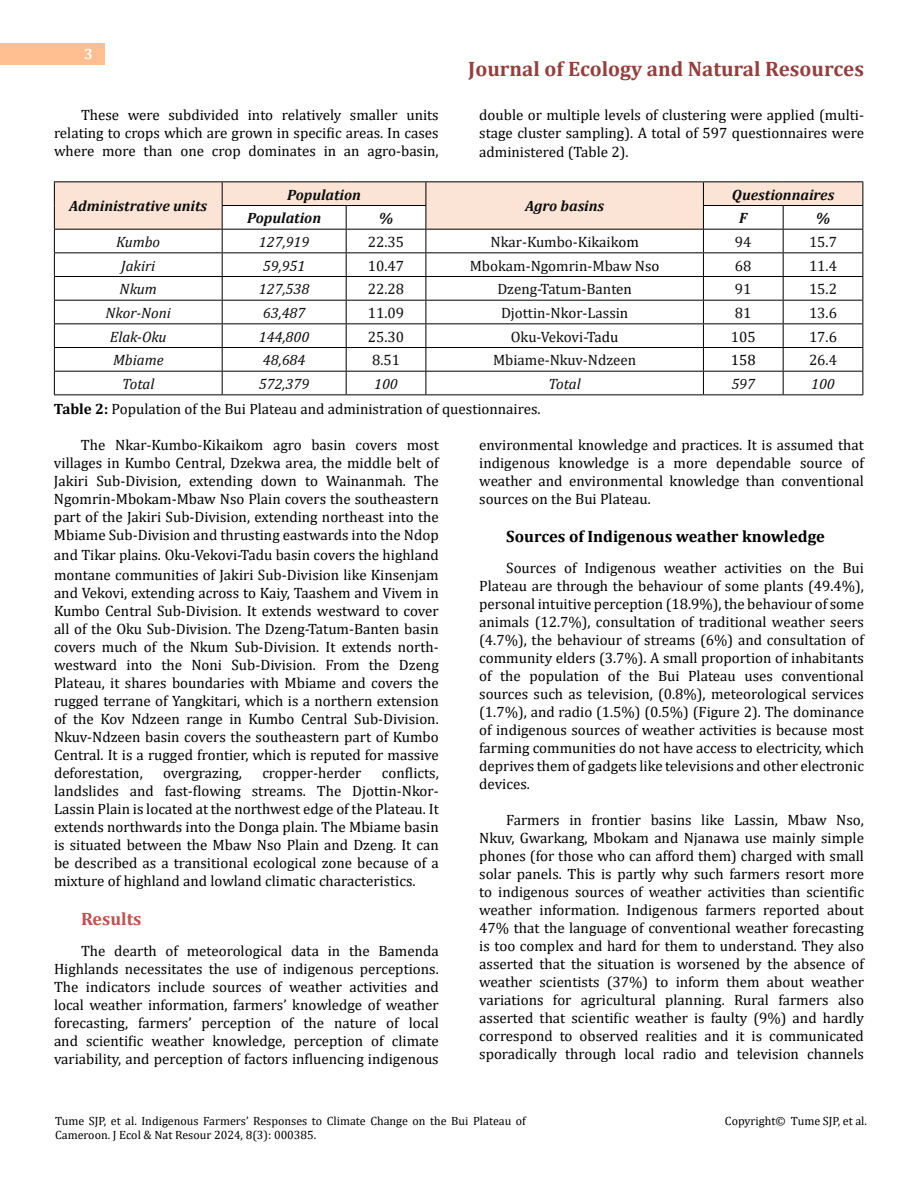
<style>
.page{position:relative;width:918px;height:1188px;background:#fff}
.page>*{position:absolute;margin:0;border:0;box-sizing:border-box;transform-origin:0 0}
.t1{font:700 21px "Cambria";color:#953f3c}
.t2{font:700 18px "Cambria";color:#c0504d}
.t3{font:700 16.5px "Cambria";color:#000}
.t4{font:15px/18px "Cambria";color:#000;text-align:justify}
.t5{font:15px "Cambria";color:#0d0d0d}
.t6{font:italic 15px "Cambria";color:#0d0d0d}
.t7{font:italic 700 15px "Cambria";color:#0d0d0d}
.t8{font:700 15px "Cambria";color:#fff}
.t9{font:12px/14.4px "Cambria";color:#000}
.s1{color:#000}
.s2{font-weight:700}
</style>
<div class="page">
<div style="left:0;top:43px;width:105px;height:21px;background:#ffbf91"></div>
<hr style="left:54px;top:181px;width:168px;height:1px;background:#000">
<hr style="left:222px;top:181px;width:124px;height:1px;background:#000">
<hr style="left:346px;top:181px;width:80px;height:1px;background:#000">
<hr style="left:426px;top:181px;width:277px;height:1px;background:#000">
<hr style="left:703px;top:181px;width:80px;height:1px;background:#000">
<hr style="left:783px;top:181px;width:80px;height:1px;background:#000">
<svg style="left:54px;top:182px;width:809px;height:212px"></svg>
<hr style="left:54px;top:394px;width:168px;height:1px;background:#000">
<hr style="left:222px;top:394px;width:124px;height:1px;background:#000">
<hr style="left:346px;top:394px;width:80px;height:1px;background:#000">
<hr style="left:426px;top:394px;width:277px;height:1px;background:#000">
<hr style="left:703px;top:394px;width:80px;height:1px;background:#000">
<hr style="left:783px;top:394px;width:80px;height:1px;background:#000">
<p class="t8" style="left:84px;top:44px;width:10px">3</p>
<h1 class="t1" style="left:468px;top:54px;width:397px">Journal of Ecology and Natural Resources</h1>
<p class="t4" style="left:54px;top:105px;width:386px;text-indent:27px">These were subdivided into relatively smaller units relating to crops which are grown in specific areas. In cases where more than one crop dominates in an agro-basin,</p>
<p class="t4" style="left:479px;top:105px;width:386px">double or multiple levels of clustering were applied (multi&shy;stage cluster sampling). A total of 597 questionnaires were</p>
<p class="t4" style="left:479px;top:143px;width:151px">administered (Table 2).</p>
<p class="t7" style="left:69px;top:196px;width:140px">Administrative units</p>
<p class="t7" style="left:287px;top:184px;width:76px">Population</p>
<p class="t7" style="left:732px;top:184px;width:104px">Questionnaires</p>
<p class="t7" style="left:525px;top:196px;width:81px">Agro basins</p>
<p class="t7" style="left:247px;top:207px;width:76px">Population</p>
<p class="t7" style="left:379px;top:207px;width:16px">%</p>
<p class="t7" style="left:739px;top:207px;width:10px">F</p>
<p class="t7" style="left:816px;top:207px;width:16px">%</p>
<p class="t6" style="left:116px;top:231px;width:45px">Kumbo</p>
<p class="t6" style="left:259px;top:231px;width:52px">127,919</p>
<p class="t5" style="left:368px;top:233px;width:38px">22.35</p>
<p class="t5" style="left:491px;top:233px;width:150px">Nkar-Kumbo-Kikaik<span class="s1">om</span></p>
<p class="t5" style="left:735px;top:233px;width:18px">94</p>
<p class="t5" style="left:809px;top:233px;width:30px">15.7</p>
<p class="t6" style="left:121px;top:255px;width:36px">Jakiri</p>
<p class="t6" style="left:263px;top:255px;width:44px">59,951</p>
<p class="t5" style="left:368px;top:257px;width:38px">10.47</p>
<p class="t5" style="left:470px;top:257px;width:191px">Mbokam-Ngomrin-Mbaw Ns<span class="s1">o</span></p>
<p class="t5" style="left:735px;top:257px;width:18px">68</p>
<p class="t5" style="left:809px;top:257px;width:30px">11.4</p>
<p class="t6" style="left:120px;top:278px;width:39px">Nkum</p>
<p class="t6" style="left:259px;top:278px;width:52px">127,538</p>
<p class="t5" style="left:368px;top:280px;width:38px">22.28</p>
<p class="t5" style="left:497px;top:280px;width:136px">Dzeng-Tatum-Bant<span class="s1">en</span></p>
<p class="t5" style="left:735px;top:280px;width:18px">91</p>
<p class="t5" style="left:809px;top:280px;width:30px">15.2</p>
<p class="t6" style="left:106px;top:302px;width:67px">Nkor-Noni</p>
<p class="t6" style="left:263px;top:302px;width:44px">63,487</p>
<p class="t5" style="left:368px;top:304px;width:38px">11.09</p>
<p class="t5" style="left:501px;top:304px;width:129px">Djottin-Nkor-Lassi<span class="s1">n</span></p>
<p class="t5" style="left:735px;top:304px;width:18px">81</p>
<p class="t5" style="left:809px;top:304px;width:30px">13.6</p>
<p class="t6" style="left:110px;top:326px;width:58px">Elak-Oku</p>
<p class="t6" style="left:259px;top:326px;width:52px">144,800</p>
<p class="t5" style="left:368px;top:328px;width:38px">25.30</p>
<p class="t5" style="left:511px;top:328px;width:109px">Oku-Vekovi-Ta<span class="s1">du</span></p>
<p class="t5" style="left:731px;top:328px;width:26px">105</p>
<p class="t5" style="left:809px;top:328px;width:30px">17.6</p>
<p class="t6" style="left:113px;top:349px;width:52px">Mbiame</p>
<p class="t6" style="left:263px;top:349px;width:44px">48,684</p>
<p class="t5" style="left:372px;top:351px;width:30px">8.51</p>
<p class="t5" style="left:493px;top:351px;width:145px">Mbiame-Nkuv-Ndzeen</p>
<p class="t4" style="left:731px;top:351px;width:26px">158</p>
<p class="t5" style="left:809px;top:351px;width:30px">26.4</p>
<p class="t6" style="left:122px;top:373px;width:34px">Total</p>
<p class="t6" style="left:259px;top:373px;width:52px">572,379</p>
<p class="t6" style="left:374px;top:373px;width:25px">100</p>
<p class="t6" style="left:549px;top:373px;width:34px">Total</p>
<p class="t6" style="left:731px;top:373px;width:25px">597</p>
<p class="t6" style="left:811px;top:373px;width:25px">100</p>
<p class="t4" style="left:54px;top:400px;width:488px"><span class="s2">Table 2:</span> Population of the Bui Plateau and administration of questionnaires.</p>
<p class="t4" style="left:54px;top:436px;width:386px;text-indent:27px">The Nkar-Kumbo-Kikaikom agro basin covers most villages in Kumbo Central, Dzekwa area, the middle belt of Jakiri Sub-Division, extending down to Wainanmah. The Ngomrin-Mbokam-Mbaw Nso Plain covers the southeastern part of the Jakiri Sub-Division, extending northeast into the Mbiame Sub-Division and thrusting eastwards into the Ndop</p>
<p class="t4" style="left:54px;top:545px;width:386px;line-height:19.8px">and Tikar plains. Oku-Vekovi-Tadu basin covers the highland montane communities of Jakiri Sub-Division like Kinsenjam</p>
<p class="t4" style="left:54px;top:583px;width:386px">and Vekovi, extending across to Kaiy, Taashem and Vivem in Kumbo Central Sub-Division. It extends westward to cover all of the Oku Sub-Division. The Dzeng-Tatum-Banten basin covers much of the Nkum Sub-Division. It extends north&shy;westward into the Noni Sub-Division. From the Dzeng Plateau, it shares boundaries with Mbiame and covers the rugged terrane of Yangkitari, which is a northern extension of the Kov Ndzeen range in Kumbo Central Sub-Division.<br>Nkuv-Ndzeen basin covers the southeastern part of Kumbo Central. It is a rugged frontier, which is reputed for massive deforestation,</p>
<p class="t4" style="left:479px;top:436px;width:386px">environmental knowledge and practices. It is assumed that indigenous knowledge is a more dependable source of weather and environmental knowledge than conventional sources on the Bui Plateau.</p>
<p class="t3" style="left:506px;top:524px;width:320px">Sources of Indigenous weather knowledge</p>
<p class="t4" style="left:479px;top:559px;width:386px;text-indent:27px">Sources of Indigenous weather activities on the Bui Plateau are through the behaviour of some plants (49.4%), personal intuitive perception (18.9%), the behaviour of some animals (12.7%), consultation of traditional weather seers (4.7%), the behaviour of streams (6%) and consultation of community elders (3.7%). A small proportion of inhabitants of the population of the Bui Plateau uses conventional sources such as television, (0.8%), meteorological services (1.7%), and radio (1.5%) (0.5%) (Figure 2). The dominance of indigenous sources of weather activities is because most farming communities do not have access to electricity, which deprives them of gadgets like televisions and other electronic devices.</p>
<p class="t4" style="left:479px;top:811px;width:386px;text-indent:27px">Farmers in frontier basins like Lassin, Mbaw Nso, Nkuv, Gwarkang, Mbokam and Njanawa use mainly simple phones (for those who can afford them) charged with small solar panels. This is partly why such farmers resort more to indigenous sources of weather activities than scientific weather information. Indigenous farmers reported about 47% that the language of conventional weather forecasting is too complex and hard for them to understand. They also asserted that the situation is worsened by the absence of weather scientists (37%) to inform them about weather variations for agricultural planning. Rural farmers also asserted that scientific weather is faulty (9%) and hardly correspond to observed realities and it is communicated sporadically through local radio and television channels</p>
<p class="t4" style="left:54px;top:763px;width:386px;text-indent:328px">conflicts, landslides and fast-flowing streams. The Djottin-Nkor-Lassin Plain is located at the northwest edge of the Plateau. It extends northwards into the Donga plain. The Mbiame basin is situated between the Mbaw Nso Plain and Dzeng. It can be described as a transitional ecological zone because of a mixture of highland and lowland climatic characteristics.</p>
<p class="t2" style="left:81px;top:906px;width:62px">Results</p>
<p class="t4" style="left:54px;top:942px;width:386px;text-indent:27px">The dearth of meteorological data in the Bamenda Highlands necessitates the use of indigenous perceptions.<br>The indicators include sources of weather activities and local weather information, farmers’ knowledge of weather forecasting, farmers’ perception of the nature of local and scientific weather knowledge, perception of climate variability, and perception of factors influencing indigenous</p>
<p class="t4" style="left:163px;top:763px;width:80px">overgrazing,</p>
<p class="t4" style="left:262px;top:763px;width:101px">cropper-herder</p>
<p class="t9" style="left:55px;top:1114px;width:472px">Tume SJP, et al. Indigenous Farmers’ Responses to Climate Change on the Bui Plateau of<br>Cameroon. J Ecol &amp; Nat Resour 2024, 8(3): 000385.</p>
<p class="t9" style="left:725px;top:1114px;width:144px">Copyright© Tume SJP, et al.</p>
</div>
